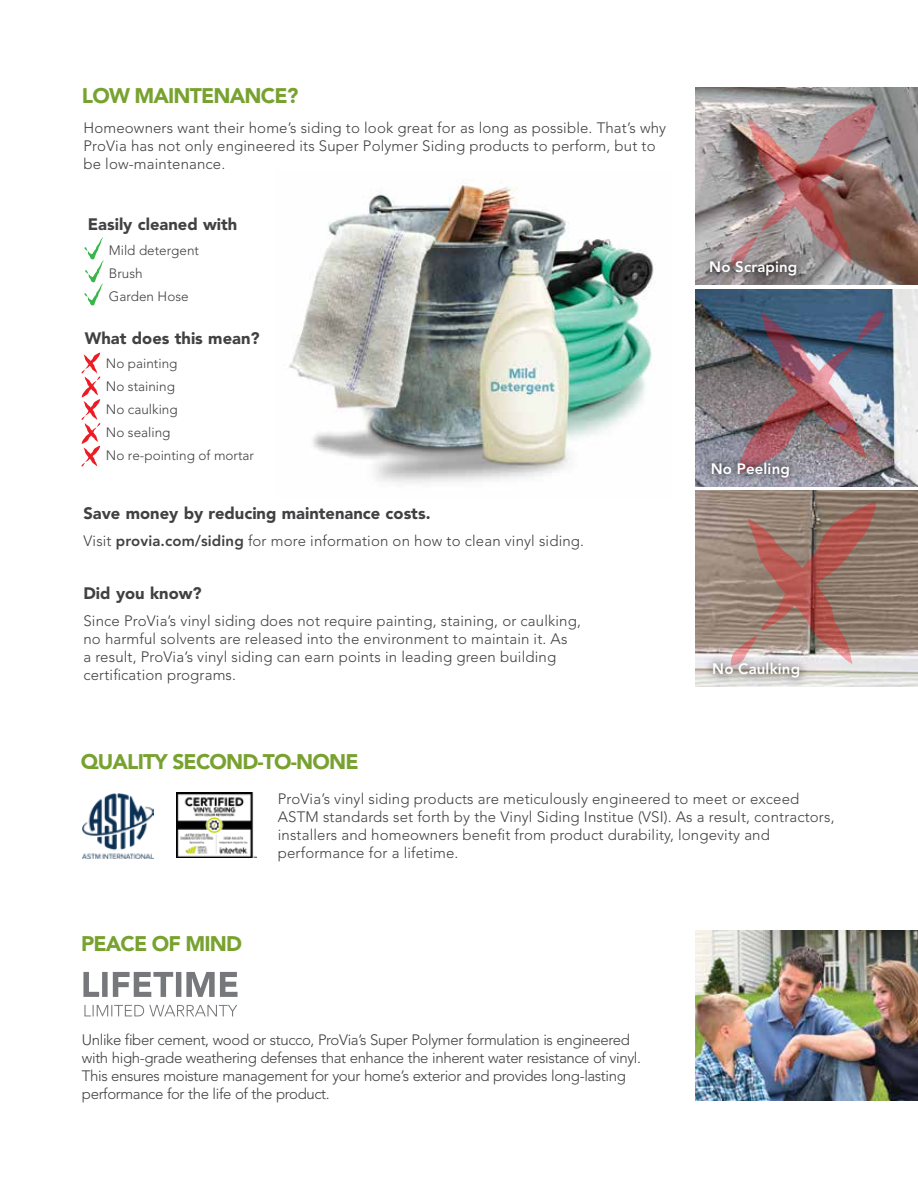
<style>
.page{position:relative;width:918px;height:1188px;background:#fff}
.page>*{position:absolute;margin:0;border:0;box-sizing:border-box;transform-origin:0 0}
.t1{font:900 21px "Avenir LT Std";letter-spacing:-.04em;color:#78a22f}
.t2{font:900 16.5px "Avenir LT Std";color:#414042}
.t3{font:300 15px/18px "Avenir LT Std";letter-spacing:.01em;color:#414042}
.t4{font:300 15px/18px "Avenir LT Std";letter-spacing:-.025em;color:#414042}
.t5{font:800 15px "Avenir LT Std";letter-spacing:.01em;color:#fff}
.t6{font:300 13.5px/23px "Avenir LT Std";color:#414042}
.s1{font-weight:800}
</style>
<div class="page">
<img style="left:289px;top:185px;width:365px;height:299px">
<img style="left:696px;top:87px;width:222px;height:197px">
<img style="left:696px;top:491px;width:222px;height:196px">
<svg style="left:82px;top:353px;width:18px;height:114px"></svg>
<svg style="left:85px;top:237px;width:19px;height:68px"></svg>
<img style="left:731px;top:103px;width:145px;height:163px">
<svg style="left:731px;top:503px;width:145px;height:163px;background:#a17a6f"></svg>
<img style="left:696px;top:930px;width:222px;height:170px">
<svg style="left:84px;top:1005px;width:153px;height:11px"></svg>
<svg style="left:83px;top:972px;width:155px;height:25px"></svg>
<img style="left:83px;top:794px;width:71px;height:65px">
<img style="left:696px;top:289px;width:222px;height:197px">
<img style="left:738px;top:311px;width:145px;height:163px">
<svg style="left:701px;top:252px;width:105px;height:32px;background:#877e80"></svg>
<svg style="left:702px;top:454px;width:96px;height:32px;background:#8d8491"></svg>
<svg style="left:704px;top:654px;width:105px;height:33px;background:#cbc6c5"></svg>
<img style="left:176px;top:792px;width:80px;height:65px">
<h1 class="t1" style="left:82px;top:83px;width:218px">LOW MAINTENANCE?</h1>
<p class="t3" style="left:83px;top:119px;width:584px">Homeowners want their home’s siding to look great for as long as possible. That’s why<br>ProVia has not only engineered its Super Polymer Siding products to perform, but to be low-maintenance.</p>
<p class="t2" style="left:88px;top:215px;width:151px">Easily cleaned with</p>
<p class="t6" style="left:109px;top:239px;width:92px">Mild detergent<br>Brush<br>Garden Hose</p>
<p class="t2" style="left:85px;top:328px;width:176px">What does this mean?</p>
<p class="t6" style="left:106px;top:352px;width:150px">No painting<br>No staining<br>No caulking<br>No sealing<br>No re-pointing of mortar</p>
<p class="t2" style="left:83px;top:503px;width:349px">Save money by reducing maintenance costs.</p>
<p class="t3" style="left:83px;top:532px;width:502px">Visit <span class="s1">provia.com/siding</span> for more information on how to clean vinyl siding.</p>
<p class="t2" style="left:83px;top:583px;width:120px">Did you know?</p>
<p class="t3" style="left:83px;top:612px;width:499px">Since ProVia’s vinyl siding does not require painting, staining, or caulking, no harmful solvents are released into the environment to maintain it. As<br>a result, ProVia’s vinyl siding can earn points in leading green building certification programs.</p>
<h1 class="t1" style="left:81px;top:749px;width:279px">QUALITY SECOND-TO-NONE</h1>
<p class="t5" style="left:709px;top:258px;width:90px">No Scraping</p>
<p class="t5" style="left:711px;top:460px;width:81px">No Peeling</p>
<p class="t5" style="left:712px;top:660px;width:89px">No Caulking</p>
<h1 class="t1" style="left:81px;top:931px;width:163px">PEACE OF MIND</h1>
<p class="t3" style="left:278px;top:789px;width:558px">ProVia’s vinyl siding products are meticulously engineered to meet or exceed ASTM standards set forth by the Vinyl Siding Institue (VSI). As a result, contractors, installers and homeowners benefit from product durability, longevity and performance for a lifetime.</p>
<p class="t4" style="left:82px;top:1031px;width:561px">Unlike fiber cement, wood or stucco, ProVia’s Super Polymer formulation is engineered with high-grade weathering defenses that enhance the inherent water resistance of vinyl.<br>This ensures moisture management for your home’s exterior and provides long-lasting performance for the life of the product.</p>
</div>
